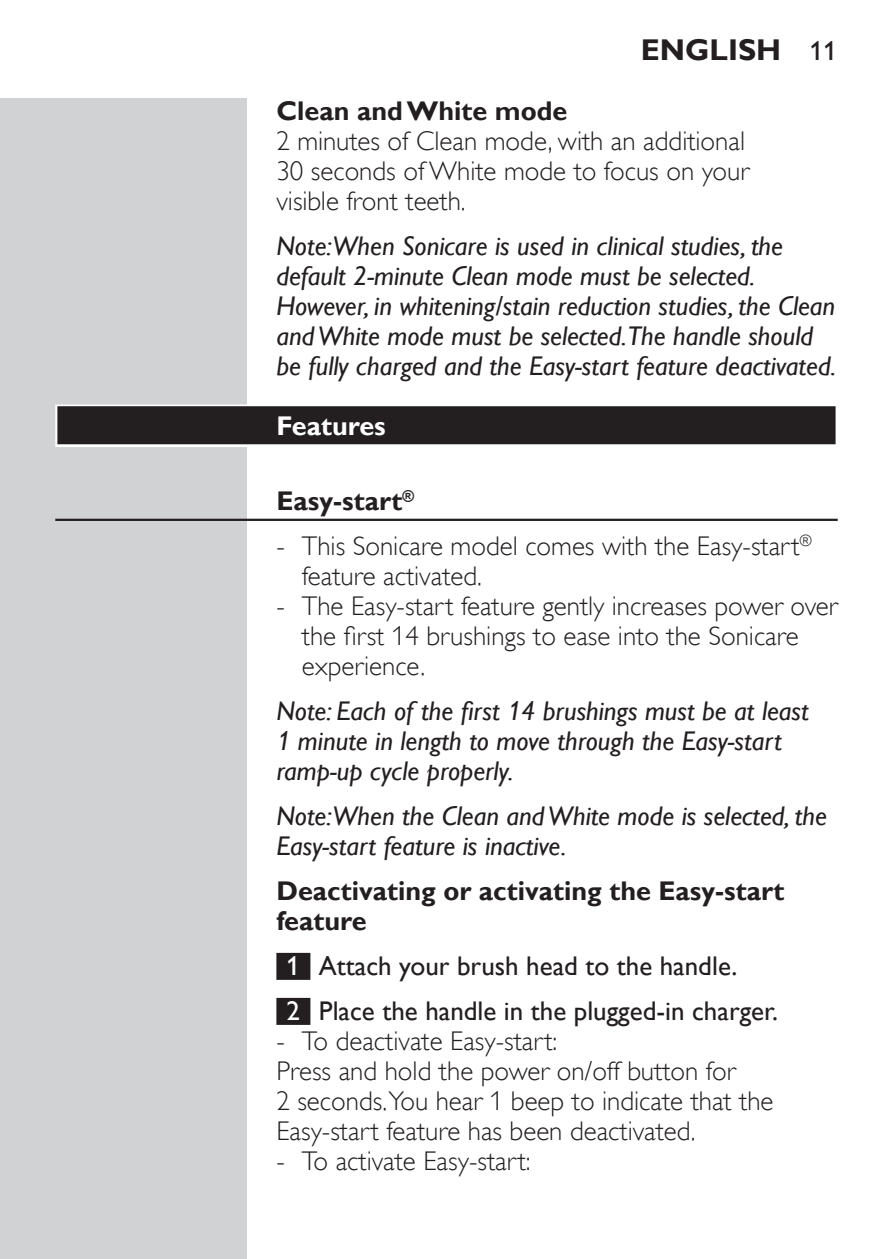
<style>
.page{position:relative;width:893px;height:1259px;background:#fff}
.page>*{position:absolute;margin:0;border:0;box-sizing:border-box;transform-origin:0 0}
.t1{font:700 30px "Gill Sans Alt One WGL";color:#231f20}
.t2{font:italic 27px/30px "Gill Sans Alt One WGL";color:#231f20}
.t3{font:27px/30px "Gill Sans Alt One WGL Light";color:#231f20}
.t4{font:700 27px/30px "Gill Sans Alt One WGL";color:#231f20}
.t5{font:27px/45px "Gill Sans Alt One WGL";color:#231f20}
.t6{font:700 27px "Gill Sans Alt One WGL";color:#fff}
.s1{font-weight:400;font-size:27px}
.s2{color:#fff}
</style>
<div class="page">
<div style="left:0;top:98px;width:247px;height:1161px;background:#d1d2d4"></div>
<div style="left:55px;top:404px;width:783px;height:43px;background:linear-gradient(to right,#c1c0c0,#c1c0c0)"></div>
<div style="left:57px;top:406px;width:779px;height:38px;background:#231f20"></div>
<hr style="left:55px;top:519px;width:783px;height:2px;background:#231f20">
<div style="left:276px;top:953px;width:34px;height:27px;background:#231f20"></div>
<div style="left:276px;top:998px;width:34px;height:27px;background:#231f20"></div>
<p class="t1" style="left:641px;top:29px;width:197px">ENGLISH <span class="s1">11</span></p>
<p class="t4" style="left:276px;top:96px;width:293px">Clean and White mode</p>
<p class="t3" style="left:276px;top:126px;width:474px">2 minutes of Clean mode, with an additional<br>30 seconds of White mode to focus on your visible front teeth.</p>
<p class="t2" style="left:276px;top:231px;width:561px">Note:When Sonicare is used in clinical studies, the default 2-minute Clean mode must be selected.<br>However, in whitening/stain reduction studies, the Clean and White mode must be selected.The handle should be fully charged and the Easy-start feature deactivated.</p>
<p class="t6" style="left:276px;top:407px;width:111px">Features</p>
<p class="t4" style="left:276px;top:486px;width:139px">Easy-start<sup>®</sup></p>
<p class="t3" style="left:302px;top:531px;width:512px;text-indent:-26px">- This Sonicare model comes with the Easy-start<sup>® </sup>feature activated.</p>
<p class="t3" style="left:302px;top:591px;width:537px;text-indent:-26px">- The Easy-start feature gently increases power over the first 14 brushings to ease into the Sonicare experience.</p>
<p class="t2" style="left:276px;top:696px;width:534px">Note: Each of the first 14 brushings must be at least<br>1 minute in length to move through the Easy-start ramp-up cycle properly.</p>
<p class="t2" style="left:276px;top:801px;width:552px">Note:When the Clean and White mode is selected, the<br>Easy-start feature is inactive.</p>
<p class="t4" style="left:276px;top:876px;width:510px">Deactivating or activating the Easy-start feature</p>
<p class="t5" style="left:287px;top:943px;width:493px"><span class="s2">1</span> Attach your brush head to the handle.<br><span class="s2">2</span> Place the handle in the plugged-in charger.</p>
<p class="t3" style="left:276px;top:1026px;width:499px">- To deactivate Easy-start:<br>Press and hold the power on/off button for<br>2 seconds.You hear 1 beep to indicate that the Easy-start feature has been deactivated.</p>
<p class="t3" style="left:276px;top:1146px;width:256px">- To activate Easy-start:</p>
</div>
